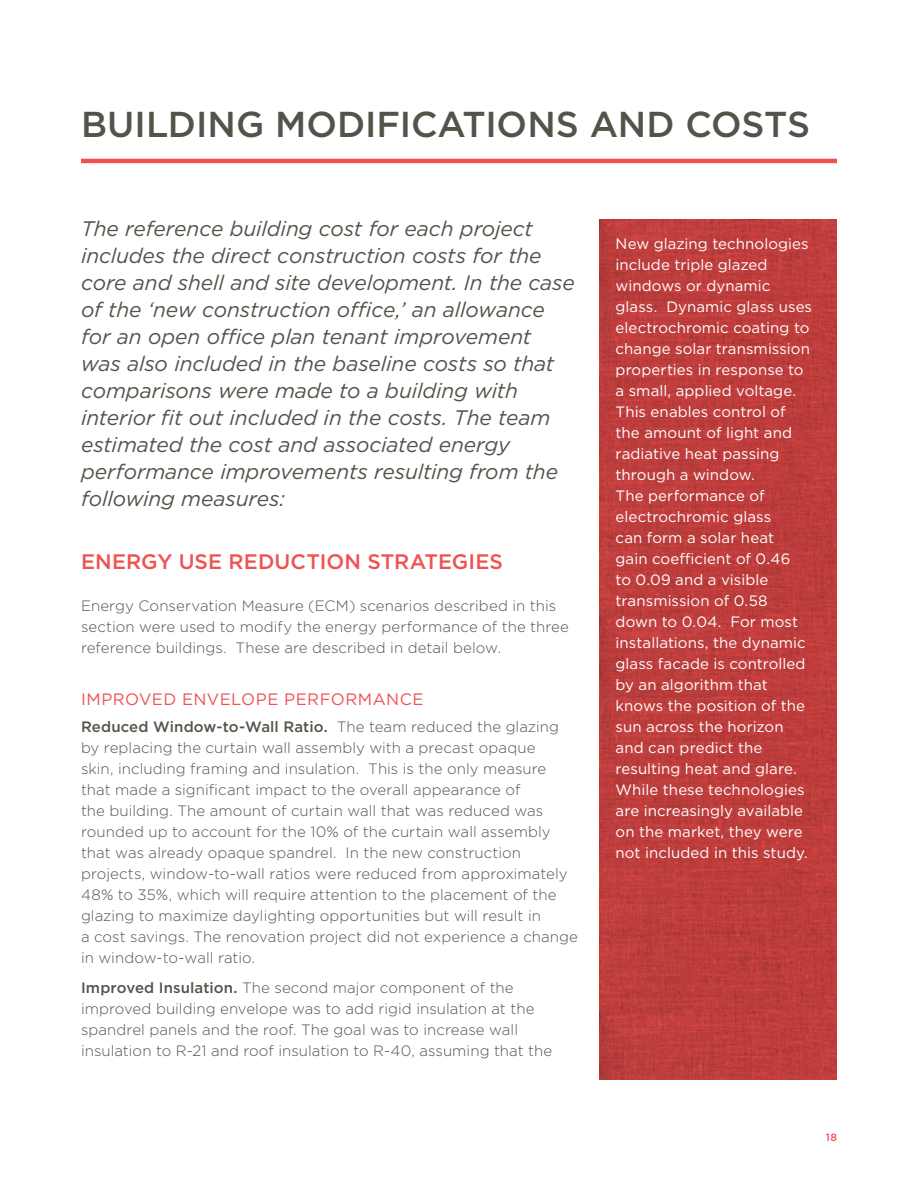
<style>
.page{position:relative;width:918px;height:1188px;background:#fff}
.page>*{position:absolute;margin:0;border:0;box-sizing:border-box;transform-origin:0 0}
.t1{font:500 36px "Gotham";color:#54534a}
.t2{font:italic 21px/27px "Gotham";letter-spacing:-.005em;color:#54534a}
.t3{font:500 21px "Gotham";color:#f05153}
.t4{font:16.5px "Gotham";letter-spacing:.03em;color:#f05153}
.t5{font:300 15px/21px "Gotham";letter-spacing:.005em;color:#54534a}
.t6{font:15px/21px "Gotham";letter-spacing:.005em;color:#fff}
.t7{font:500 10.5px "Gotham";color:#f05153}
.s1{font-weight:500}
</style>
<div class="page">
<hr style="left:81px;top:159px;width:756px;height:4px;background:#f05153">
<img style="left:599px;top:220px;width:238px;height:860px">
<h1 class="t1" style="left:81px;top:101px;width:459px">BUILDING MODIFICATIONS</h1>
<h1 class="t1" style="left:590px;top:101px;width:217px">AN D COSTS</h1>
<p class="t2" style="left:81px;top:214px;width:495px">The reference building cost for each project includes the direct construction costs for the core and shell and site development. In the case of the ‘new construction office,’ an allowance for an open office plan tenant improvement was also included in the baseline costs so that comparisons were made to a building with interior fit out included in the costs. The team estimated the cost and associated energy performance improvements resulting from the following measures:</p>
<h2 class="t3" style="left:81px;top:548px;width:421px">EN ERGY USE REDUCTION STRATEGIES</h2>
<p class="t5" style="left:81px;top:595px;width:490px">Energy Conservation M easure (ECM) scenarios described in this section were used to modify the energy performance of the three reference buildings. These are described in detail below.</p>
<p class="t4" style="left:81px;top:689px;width:12px">Imp</p>
<p class="t4" style="left:113px;top:689px;width:149px">roved Envelope</p>
<p class="t4" style="left:284px;top:689px;width:83px">Performance</p>
<p class="t5" style="left:81px;top:716px;width:499px"><span class="s1">REDUCED WINDOW-TO-WALL RATIO.</span> The team reduced the glazing by replacing the curtain wall assembly with a precast opaque<br>skin, including framing and insulation. This is the only measure that made a significant impact to the overall appearance of<br>the building. The amount of curtain wall that was reduced was rounded up to account for the 10% of the curtain wall assembly that was already opaque spandrel. I n the new construction projects, window-to-wall ratios were reduced from approximately 48% to 35%, which will require attention to the placement of the glazing to maximize daylighting opportunities but will result in<br>a cost savings. The renovation project did not experience a change in window-to-wall ratio.</p>
<p class="t5" style="left:81px;top:977px;width:473px"><span class="s1">I MPROVED I NSULATION.</span> The second major component of the improved building envelope was to add rigid insulation at the spandrel panels and the roof. The goal was to increase wall insulation to R-21 and roof insulation to R-40, assuming that the</p>
<p class="t6" style="left:616px;top:233px;width:198px">New glazing technologies include triple glazed windows or dynamic glass. Dynamic glass uses electrochromic coating to change solar transmission properties in response to a small, applied voltage.<br>This enables control of the amount of light and radiative heat passing through a window.<br>The performance of electrochromic glass<br>can form a solar heat<br>gain coefficient of 0.46<br>to 0.09 and a visible transmission of 0.58 down to 0.04. For most installations, the dynamic glass facade is controlled by an algorithm that knows the position of the sun across the horizon and can predict the resulting heat and glare.<br>While these technologies are increasingly available on the market, they were not included in this study.</p>
<p class="t7" style="left:826px;top:1130px;width:13px">18</p>
</div>
